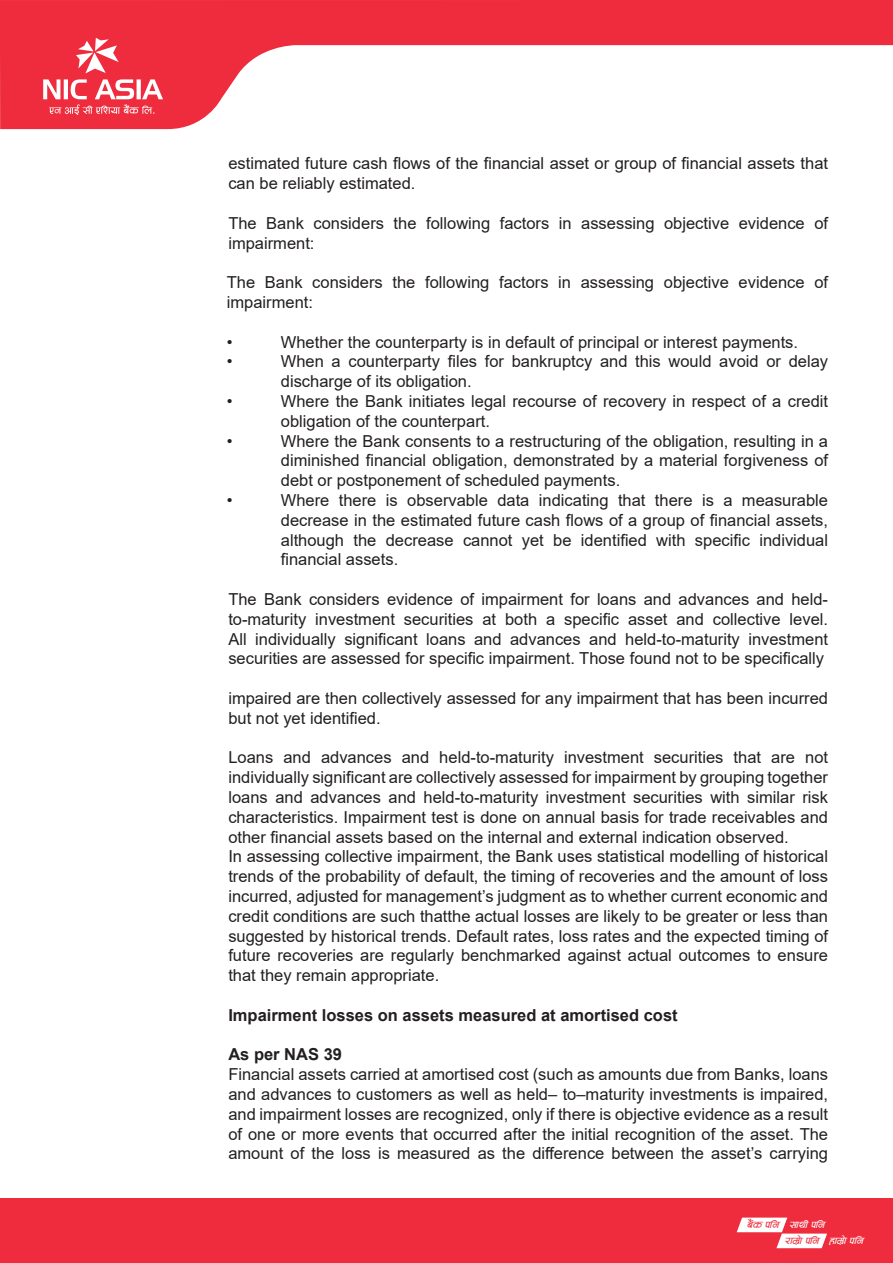
<style>
.page{position:relative;width:893px;height:1263px;background:#fff}
.page>*{position:absolute;margin:0;border:0;box-sizing:border-box;transform-origin:0 0}
.t1{font:16.5px/19.8px "Arial";color:#231f20}
.t2{font:700 16.5px "Arial";color:#231f20}
.t3{font:italic 12.75px/16px "Aakriti";color:#ee2c3d}
.s1{color:#fff}
</style>
<div class="page">
<svg style="left:0;top:0;width:893px;height:129px"></svg>
<svg style="left:43px;top:38px;width:120px;height:77px"></svg>
<div style="left:0;top:1199px;width:893px;height:64px;background:#ee2c3d"></div>
<svg style="left:737px;top:1217px;width:90px;height:31px"></svg>
<p class="t1" style="left:228px;top:154px;width:601px">estimated future cash flows of the financial asset or group of financial assets that can be reliably estimated.</p>
<p class="t1" style="left:228px;top:213px;width:601px">The Bank considers the following factors in assessing objective evidence of impairment:</p>
<p class="t1" style="left:227px;top:272px;width:603px">The Bank considers the following factors in assessing objective evidence of impairment:</p>
<p class="t1" style="left:227px;top:332px;width:7px">•</p>
<p class="t1" style="left:281px;top:332px;width:519px">Whether the counterparty is in default of principal or interest payments.</p>
<p class="t1" style="left:227px;top:352px;width:7px">•</p>
<p class="t1" style="left:281px;top:352px;width:549px">When a counterparty files for bankruptcy and this would avoid or delay discharge of its obligation.</p>
<p class="t1" style="left:227px;top:391px;width:7px">•</p>
<p class="t1" style="left:281px;top:391px;width:549px">Where the Bank initiates legal recourse of recovery in respect of a credit obligation of the counterpart.</p>
<p class="t1" style="left:227px;top:431px;width:7px">•</p>
<p class="t1" style="left:281px;top:431px;width:549px;text-align:justify">Where the Bank consents to a restructuring of the obligation, resulting in a diminished financial obligation, demonstrated by a material forgiveness of debt or postponement of scheduled payments.</p>
<p class="t1" style="left:227px;top:490px;width:7px">•</p>
<p class="t1" style="left:281px;top:490px;width:549px;text-align:justify">Where there is observable data indicating that there is a measurable decrease in the estimated future cash flows of a group of financial assets, although the decrease cannot yet be identified with specific individual financial assets.</p>
<p class="t1" style="left:228px;top:589px;width:601px;text-align:justify">The Bank considers evidence of impairment for loans and advances and held&shy;to-maturity investment securities at both a specific asset and collective level.<br>All individually significant loans and advances and held-to-maturity investment securities are assessed for specific impairment. Those found not to be specifically</p>
<p class="t1" style="left:228px;top:688px;width:601px">impaired are then collectively assessed for any impairment that has been incurred but not yet identified.</p>
<p class="t1" style="left:228px;top:748px;width:601px;text-align:justify">Loans and advances and held-to-maturity investment securities that are not individually significant are collectively assessed for impairment by grouping together loans and advances and held-to-maturity investment securities with similar risk characteristics. Impairment test is done on annual basis for trade receivables and other financial assets based on the internal and external indication observed.</p>
<p class="t1" style="left:228px;top:847px;width:601px;text-align:justify">In assessing collective impairment, the Bank uses statistical modelling of historical trends of the probability of default, the timing of recoveries and the amount of loss incurred, adjusted for management’s judgment as to whether current economic and credit conditions are such thatthe actual losses are likely to be greater or less than suggested by historical trends. Default rates, loss rates and the expected timing of future recoveries are regularly benchmarked against actual outcomes to ensure that they remain appropriate.</p>
<p class="t2" style="left:228px;top:1003px;width:451px">Impairment losses on assets measured at amortised cost</p>
<p class="t2" style="left:228px;top:1043px;width:115px">As per NAS 39</p>
<p class="t1" style="left:228px;top:1064px;width:601px;text-align:justify">Financial assets carried at amortised cost (such as amounts due from Banks, loans and advances to customers as well as held– to–maturity investments is impaired, and impairment losses are recognized, only if there is objective evidence as a result of one or more events that occurred after the initial recognition of the asset. The amount of the loss is measured as the difference between the asset’s carrying</p>
<p class="t3" style="left:785px;top:1216px;width:80px;text-indent:-38px">a}+s klg <span class="s1">;fyL klg<br></span>/fd|f]klg <span class="s1">xfd|f]klg</span></p>
</div>
